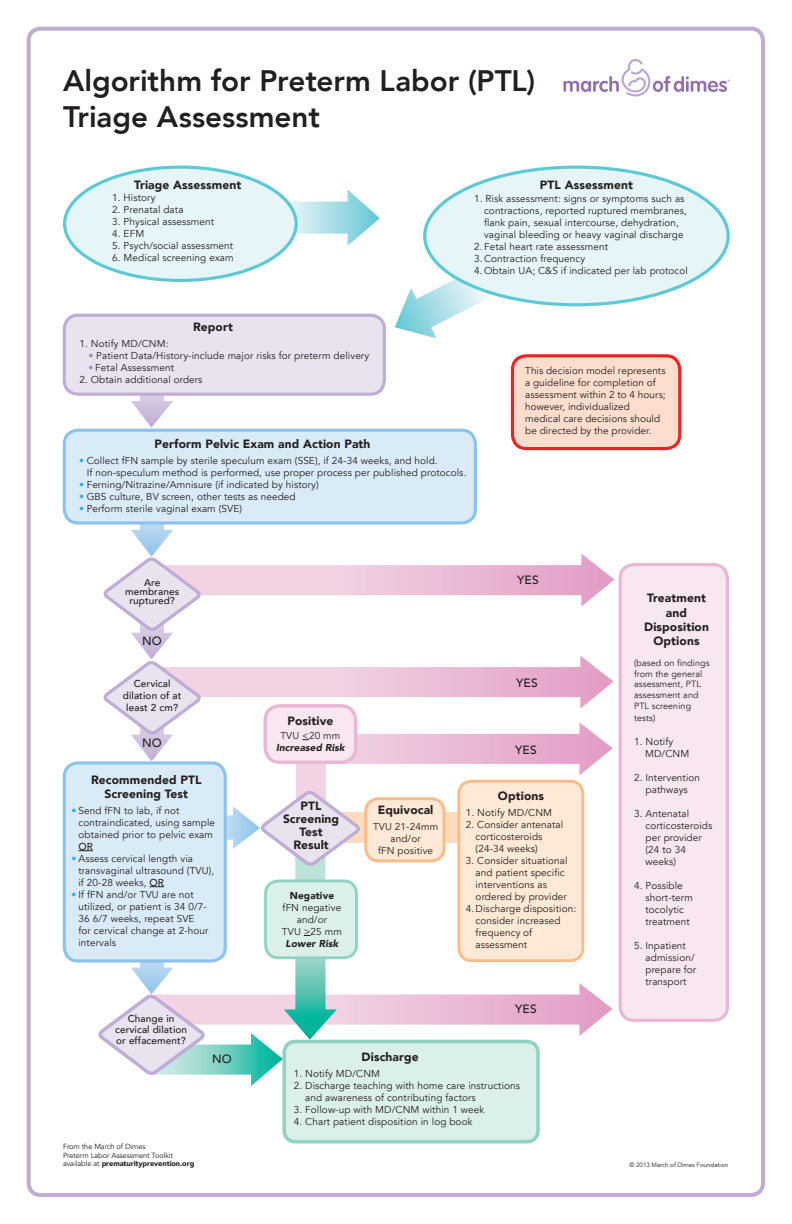
<style>
.page{position:relative;width:792px;height:1224px;background:#fff}
.page>*{position:absolute;margin:0;border:0;box-sizing:border-box;transform-origin:0 0}
.Charts_Caption{font:800 29.6px/35.5px "Avenir LT";color:#231f20}
.t1{font:900 12px/14.4px "Avenir LT";letter-spacing:.01em;color:#231f20;text-align:center}
.t2{font:500 12px "Avenir LT";letter-spacing:.01em;color:#231f20}
.Charts_Caption-2{font:10px/12px "Avenir LT";letter-spacing:.01em;color:#231f20}
.t3{font:500 10px/9px "Avenir LT";letter-spacing:.01em;color:#231f20;text-align:center}
.t4{font:italic 900 10px "Avenir LT";letter-spacing:.01em;color:#231f20}
.t5{font:900 10px "Avenir LT";letter-spacing:.01em;color:#231f20}
.t6{font:9px/10.8px "Avenir LT";letter-spacing:.01em;color:#231f20}
.t7{font:7.4px/8.4px "Avenir LT";letter-spacing:-.01em;color:#231f20}
.t8{font:6.3px "Avenir LT";letter-spacing:-.01em;color:#231f20}
.s1{color:#a385bd}
.s2{color:#37a9df}
.s3{font-weight:500}
.s4{font-weight:900}
</style>
<div class="page">
<div style="left:27px;top:27px;width:738px;height:1170px;border:4px solid #bfadd3;border-radius:12px"></div>
<div style="left:296px;top:741px;width:30px;height:61px;background:#f2d3e4"></div>
<svg style="left:563px;top:59px;width:167px;height:37px"></svg>
<div style="left:284px;top:1042px;width:254px;height:100px;background:#dcf0ea;border-radius:11px"></div>
<div style="left:282px;top:1040px;width:258px;height:104px;border:4px solid #92d2c5;border-radius:11px"></div>
<div style="left:620px;top:565px;width:107px;height:455px;background:#f8e7f0;border-radius:14px"></div>
<div style="left:619px;top:563px;width:110px;height:459px;border:3px solid #e9b7d4;border-radius:14px"></div>
<svg style="left:395px;top:266px;width:101px;height:72px"></svg>
<div style="left:425px;top:167px;width:303px;height:138px;background:#e6f5f8;border-radius:50%"></div>
<svg style="left:275px;top:189px;width:105px;height:57px"></svg>
<div style="left:65px;top:167px;width:231px;height:113px;background:#e6f5f8;border-radius:50%"></div>
<div style="left:63px;top:166px;width:235px;height:116px;border:3px solid #5dc8d6;border-radius:50%"></div>
<svg style="left:131px;top:396px;width:42px;height:32px"></svg>
<div style="left:64px;top:430px;width:411px;height:93px;background:#daebf8;border-radius:14px"></div>
<div style="left:63px;top:429px;width:414px;height:96px;border:3px solid #8cc3ea;border-radius:14px"></div>
<div style="left:64px;top:315px;width:320px;height:79px;background:#e9e3f0;border-radius:14px"></div>
<div style="left:63px;top:314px;width:323px;height:82px;border:3px solid #bfadd3;border-radius:14px"></div>
<div style="left:512px;top:356px;width:168px;height:93px;background:#fcddce;border-radius:14px"></div>
<div style="left:511px;top:354px;width:170px;height:96px;border:3px solid #ea2424;border-radius:14px"></div>
<svg style="left:102px;top:497px;width:513px;height:278px"></svg>
<div style="left:64px;top:763px;width:161px;height:198px;background:#daebf8;border-radius:14px"></div>
<div style="left:63px;top:761px;width:164px;height:202px;border:3px solid #8cc3ea;border-radius:14px"></div>
<div style="left:459px;top:781px;width:124px;height:180px;background:#fee9d6;border-radius:12px"></div>
<div style="left:457px;top:780px;width:127px;height:182px;border:3px solid #fbbb87;border-radius:12px"></div>
<svg style="left:78px;top:789px;width:535px;height:297px"></svg>
<p class="Charts_Caption" style="left:63px;top:63px;width:474px">Algorithm for Preterm Labor (PTL)<br>Triage Assessment</p>
<p class="t1" style="left:134px;top:177px;width:109px">Triage Assessment</p>
<p class="Charts_Caption-2" style="left:112px;top:191px;width:45px">1. History</p>
<p class="Charts_Caption-2" style="left:112px;top:203px;width:73px">2. Prenatal data</p>
<p class="Charts_Caption-2" style="left:112px;top:215px;width:103px">3. Physical assessment</p>
<p class="Charts_Caption-2" style="left:112px;top:227px;width:34px">4. EFM</p>
<p class="Charts_Caption-2" style="left:112px;top:239px;width:123px">5. Psych/social assessment</p>
<p class="Charts_Caption-2" style="left:112px;top:251px;width:123px">6. Medical screening exam</p>
<p class="t1" style="left:540px;top:178px;width:95px">PTL Assessment</p>
<p class="Charts_Caption-2" style="left:484px;top:193px;width:204px;text-indent:-10px">1. Risk assessment: signs or symptoms such as contractions, reported ruptured membranes, flank pain, sexual intercourse, dehydration, vaginal bleeding or heavy vaginal discharge</p>
<p class="Charts_Caption-2" style="left:474px;top:241px;width:135px">2. Fetal heart rate assessment</p>
<p class="Charts_Caption-2" style="left:474px;top:253px;width:113px">3. Contraction frequency</p>
<p class="Charts_Caption-2" style="left:474px;top:265px;width:215px">4. Obtain UA; C&amp;S if indicated per lab protocol</p>
<p class="t1" style="left:193px;top:320px;width:41px">Report</p>
<p class="Charts_Caption-2" style="left:79px;top:338px;width:91px">1. Notify MD/CNM:</p>
<p class="Charts_Caption-2" style="left:88px;top:350px;width:282px"><span class="s1">•</span> Patient Data/History-include major risks for preterm delivery</p>
<p class="Charts_Caption-2" style="left:88px;top:362px;width:87px"><span class="s1">•</span> Fetal Assessment</p>
<p class="Charts_Caption-2" style="left:79px;top:374px;width:125px">2. Obtain additional orders</p>
<p class="t1" style="left:154px;top:437px;width:218px">Perform Pelvic Exam and Action Path</p>
<p class="Charts_Caption-2" style="left:87px;top:455px;width:381px;text-indent:-8px"><span class="s2">•</span> Collect fFN sample by sterile speculum exam (SSE), if 24-34 weeks, and hold.<br>If non-speculum method is performed, use proper process per published protocols.</p>
<p class="Charts_Caption-2" style="left:79px;top:479px;width:241px"><span class="s2">•</span> Ferning/Nitrazine/Amnisure (if indicated by history)</p>
<p class="Charts_Caption-2" style="left:79px;top:491px;width:218px"><span class="s2">•</span> GBS culture, BV screen, other tests as needed</p>
<p class="Charts_Caption-2" style="left:79px;top:503px;width:164px"><span class="s2">•</span> Perform sterile vaginal exam (SVE)</p>
<p class="Charts_Caption-2" style="left:525px;top:365px;width:142px">This decision model represents a guideline for completion of assessment within 2 to 4 hours; however, individualized medical care decisions should be directed by the provider.</p>
<p class="t3" style="left:125px;top:578px;width:55px">Are membranes ruptured?</p>
<p class="t2" style="left:142px;top:634px;width:21px">NO</p>
<p class="t2" style="left:517px;top:573px;width:23px">YES</p>
<p class="t1" style="left:644px;top:591px;width:66px">Treatment and<br>Disposition<br>Options</p>
<p class="t3" style="left:123px;top:678px;width:60px;line-height:12px">Cervical dilation of at least 2 cm?</p>
<p class="t2" style="left:142px;top:736px;width:21px">NO</p>
<p class="t1" style="left:91px;top:772px;width:112px">Recommended PTL<br>Screening Test</p>
<p class="Charts_Caption-2" style="left:78px;top:805px;width:138px;text-indent:-7px"><span class="s2">•</span> Send fFN to lab, if not contraindicated, using sample obtained prior to pelvic exam<br><span class="s3">OR</span></p>
<p class="Charts_Caption-2" style="left:78px;top:853px;width:137px;text-indent:-7px"><span class="s2">•</span> Assess cervical length via transvaginal ultrasound (TVU), if 20-28 weeks, <span class="s3">OR</span></p>
<p class="Charts_Caption-2" style="left:78px;top:889px;width:132px;text-indent:-7px"><span class="s2">•</span> If fFN and/or TVU are not utilized, or patient is 34 0/7-<br>36 6/7 weeks, repeat SVE for cervical change at 2-hour intervals</p>
<p class="t3" style="left:115px;top:1014px;width:73px;line-height:11px">Change in cervical dilation or effacement?</p>
<p class="t2" style="left:212px;top:1052px;width:21px">NO</p>
<p class="t7" style="left:63px;top:1143px;width:133px">From the March of Dimes<br>Preterm Labor Assessment Toolkit available at <span class="s4">prematurityprevention.org</span></p>
<p class="t1" style="left:287px;top:713px;width:47px">Positive</p>
<p class="Charts_Caption-2" style="left:280px;top:730px;width:61px">TVU &lt;20 mm</p>
<p class="t4" style="left:276px;top:741px;width:70px">Increased Risk</p>
<p class="t1" style="left:283px;top:800px;width:58px;line-height:13px">PTL<br>Screening<br>Test<br>Result</p>
<p class="t5" style="left:290px;top:889px;width:46px">Negative</p>
<p class="Charts_Caption-2" style="left:282px;top:902px;width:61px;text-align:center">fFN negative and/or<br>TVU &gt;25 mm</p>
<p class="t4" style="left:286px;top:937px;width:54px">Lower Risk</p>
<p class="t1" style="left:378px;top:803px;width:57px">Equivocal</p>
<p class="Charts_Caption-2" style="left:373px;top:821px;width:67px">TVU 21-24mm</p>
<p class="Charts_Caption-2" style="left:391px;top:833px;width:32px">and/or</p>
<p class="Charts_Caption-2" style="left:378px;top:845px;width:56px">fFN positive</p>
<p class="t2" style="left:516px;top:676px;width:23px">YES</p>
<p class="t2" style="left:515px;top:743px;width:23px">YES</p>
<p class="t1" style="left:498px;top:789px;width:48px">Options</p>
<p class="Charts_Caption-2" style="left:466px;top:807px;width:88px">1. Notify MD/CNM</p>
<p class="Charts_Caption-2" style="left:476px;top:819px;width:89px;text-indent:-10px">2. Consider antenatal corticosteroids (24-34 weeks)</p>
<p class="Charts_Caption-2" style="left:476px;top:855px;width:93px;text-indent:-10px">3. Consider situational and patient specific interventions as ordered by provider</p>
<p class="Charts_Caption-2" style="left:476px;top:903px;width:102px;text-indent:-10px">4.Discharge disposition: consider increased frequency of assessment</p>
<p class="t2" style="left:515px;top:1002px;width:23px">YES</p>
<p class="t1" style="left:362px;top:1050px;width:59px">Discharge</p>
<p class="Charts_Caption-2" style="left:294px;top:1068px;width:88px">1. Notify MD/CNM</p>
<p class="Charts_Caption-2" style="left:305px;top:1080px;width:216px;text-indent:-11px">2. Discharge teaching with home care instructions and awareness of contributing factors</p>
<p class="Charts_Caption-2" style="left:294px;top:1104px;width:192px">3. Follow-up with MD/CNM within 1 week</p>
<p class="Charts_Caption-2" style="left:294px;top:1116px;width:180px">4. Chart patient disposition in log book</p>
<p class="t6" style="left:634px;top:657px;width:77px">(based on findings from the general assessment, PTL assessment and<br>PTL screening</p>
<p class="t6" style="left:634px;top:713px;width:23px">tests)</p>
<p class="Charts_Caption-2" style="left:645px;top:736px;width:46px;text-indent:-11px">1. Notify<br>MD/CNM</p>
<p class="Charts_Caption-2" style="left:634px;top:772px;width:68px;text-align:center">2. Intervention pathways</p>
<p class="Charts_Caption-2" style="left:646px;top:808px;width:68px;text-indent:-11px">3. Antenatal corticosteroids per provider (24 to 34 weeks)</p>
<p class="Charts_Caption-2" style="left:646px;top:880px;width:49px;text-indent:-11px">4. Possible short-term tocolytic treatment</p>
<p class="Charts_Caption-2" style="left:646px;top:940px;width:52px;text-indent:-11px">5. Inpatient admission/ prepare for transport</p>
<p class="t8" style="left:629px;top:1161px;width:100px">© 2013 March of Dimes Foundation</p>
</div>
